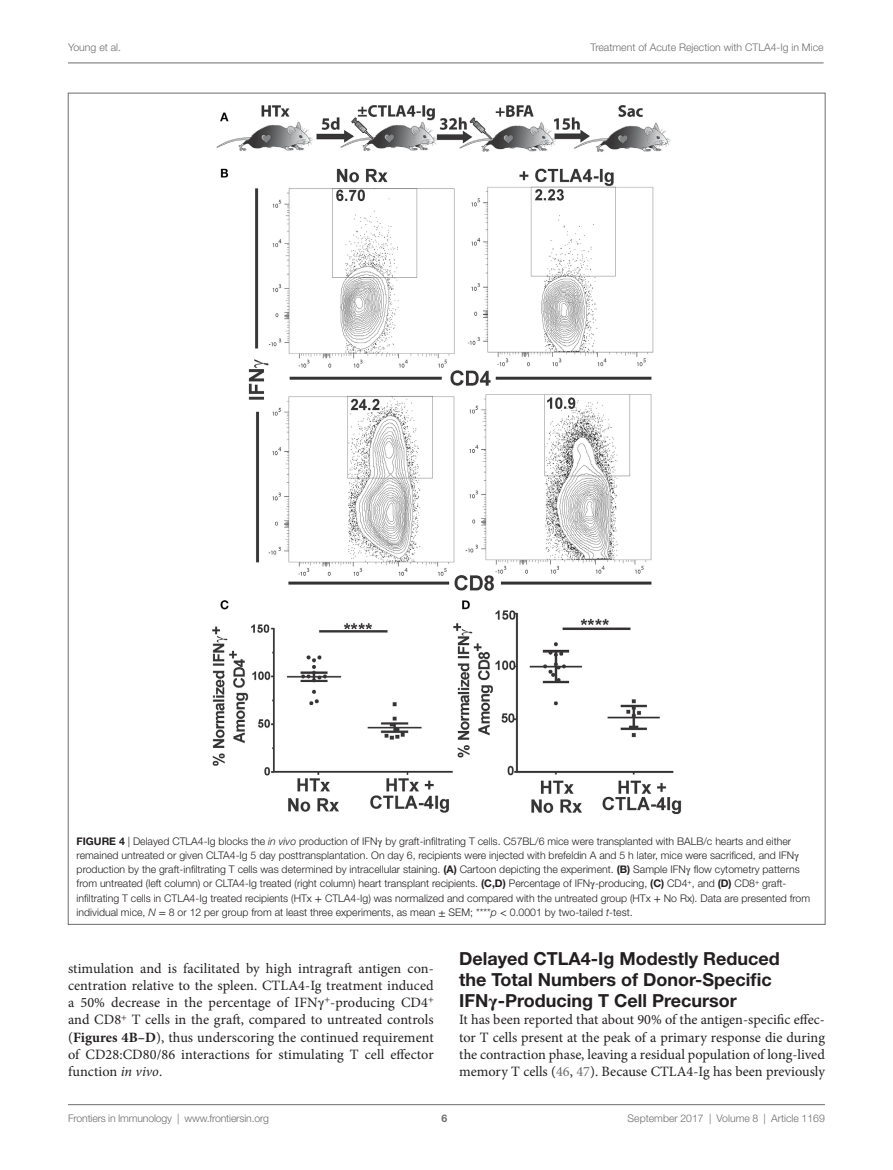
<style>
.page{position:relative;width:893px;height:1170px;background:#fff}
.page>*{position:absolute;margin:0;border:0;box-sizing:border-box;transform-origin:0 0}
.t1{font:700 18px/21px "Helvetica Neue LT Std";color:#231f20}
.t2{font:14.25px/17.2px "Minion Pro";color:#231f20;text-align:justify}
.t3{font:300 10.5px/14.2px "Helvetica Neue LT Std";color:#231f20}
.t4{font:300 10.5px "Helvetica Neue LT Std";color:#6c6d70}
.t5{font:700 10.5px "Helvetica Neue LT Std";color:#6c6d70}
.s1{font-weight:700}
.s2{font-style:italic}
.s3{font-family:"STIX General";font-weight:400}
.s4{font-family:"STIX General"}
.s5{color:#6c6d70}
</style>
<div class="page">
<img style="left:212px;top:105px;width:470px;height:709px">
<hr style="left:68px;top:63px;width:756px;height:1px;background:#6c6d70">
<hr style="left:68px;top:1104px;width:757px;height:1px;background:#6c6d70">
<p class="t4" style="left:68px;top:41px;width:55px">Young et al.</p>
<p class="t4" style="left:590px;top:41px;width:235px">Treatment of Acute Rejection with CTLA4-Ig in Mice</p>
<p class="t3" style="left:77px;top:833px;width:735px"><span class="s1">Figure 4</span> | Delayed CTLA4-Ig blocks the <span class="s2">in vivo</span> production of IFN<span class="s3">γ</span> by graft-infiltrating T cells. C57BL/6 mice were transplanted with BALB/c hearts and either remained untreated or given CLTA4-Ig 5 day posttransplantation. On day 6, recipients were injected with brefeldin A and 5 h later, mice were sacrificed, and IFN<span class="s3">γ </span>production by the graft-infiltrating T cells was determined by intracellular staining. <span class="s1">(A)</span> Cartoon depicting the experiment. <span class="s1">(B)</span> Sample IFN<span class="s3">γ</span> flow cytometry patterns from untreated (left column) or CLTA4-Ig treated (right column) heart transplant recipients. <span class="s1">(C,D)</span> Percentage of IFN<span class="s3">γ</span>-producing, <span class="s1">(C)</span> CD4<sup>+</sup>, and <span class="s1">(D)</span> CD8<sup>+</sup> graft&shy;infiltrating T cells in CTLA4-Ig treated recipients (HTx <span class="s3">+</span> CTLA4-Ig) was normalized and compared with the untreated group (HTx <span class="s3">+</span> No Rx). Data are presented from individual mice, <span class="s2">N</span> <span class="s3">=</span> 8 or 12 per group from at least three experiments, as mean <span class="s3">±</span> SEM; ****<span class="s2">p</span> <span class="s3">&lt;</span> 0.0001 by two-tailed <span class="s2">t</span>-test.</p>
<p class="t2" style="left:68px;top:959px;width:367px">stimulation and is facilitated by high intragraft antigen con&shy;centration relative to the spleen. CTLA4-Ig treatment induced a 50% decrease in the percentage of IFN<span class="s4">γ</span><sup>+</sup>-producing CD4<sup>+ </sup>and CD8<sup>+</sup> T cells in the graft, compared to untreated controls (<span class="s1">Figures 4B–D</span>), thus underscoring the continued requirement of CD28:CD80/86 interactions for stimulating T cell effector function <span class="s2">in vivo</span>.</p>
<h1 class="t1" style="left:459px;top:947px;width:322px">Delayed CTLA4-Ig Modestly Reduced the Total Numbers of Donor-Specific<br>IFN<span class="s4">γ</span>-Producing T Cell Precursor</h1>
<p class="t2" style="left:459px;top:1011px;width:367px">It has been reported that about 90% of the antigen-specific effec&shy;tor T cells present at the peak of a primary response die during the contraction phase, leaving a residual population of long-lived memory T cells (<span class="s5">46</span>, <span class="s5">47</span>). Because CTLA4-Ig has been previously</p>
<p class="t4" style="left:68px;top:1111px;width:203px">Frontiers in Immunology | www.frontiersin.org</p>
<p class="t4" style="left:628px;top:1111px;width:199px">September 2017 | Volume 8 | Article 1169</p>
<p class="t5" style="left:441px;top:1111px;width:7px">6</p>
</div>
